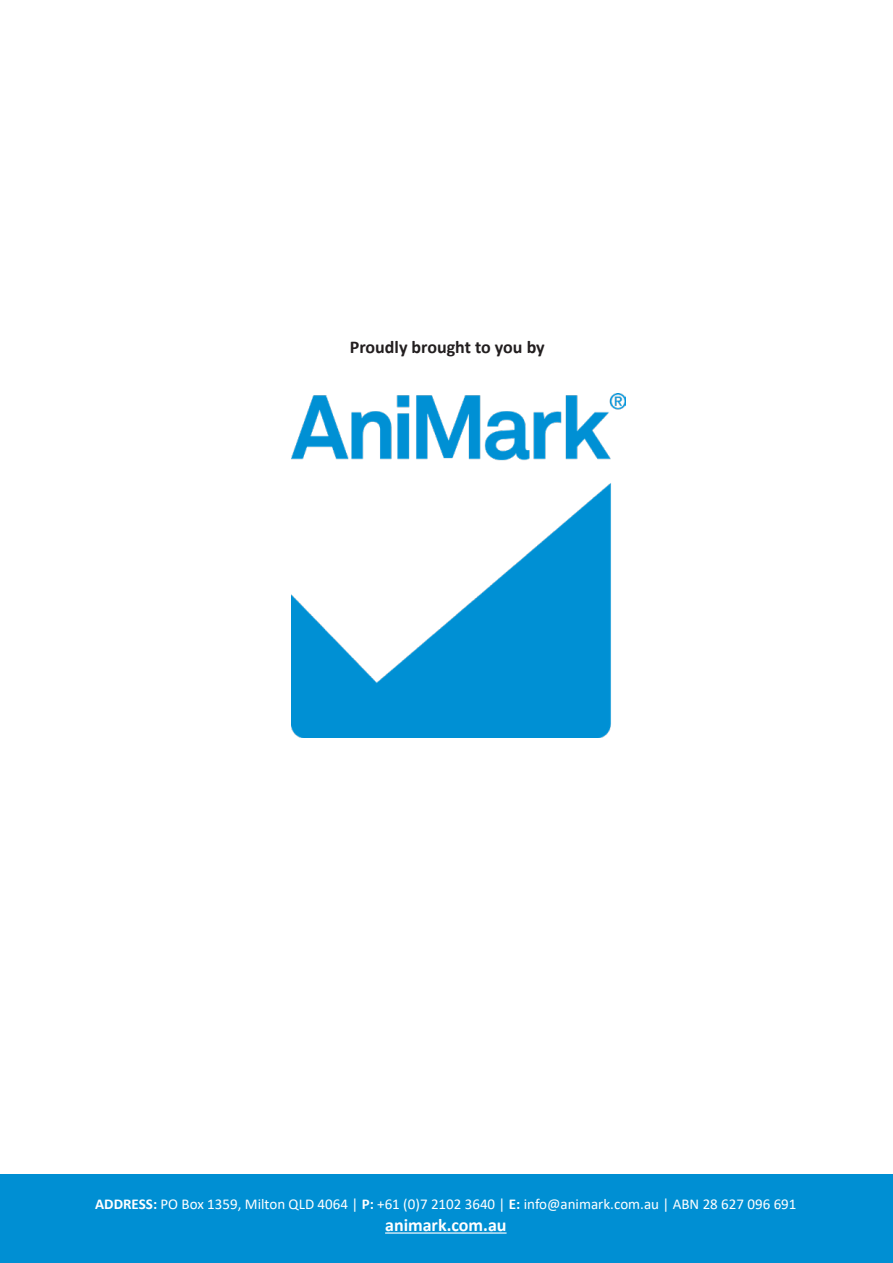
<style>
.page{position:relative;width:893px;height:1263px;background:#fff}
.page>*{position:absolute;margin:0;border:0;box-sizing:border-box;transform-origin:0 0}
.t1{font:700 18px "Calibri";color:#221e1f}
.t2{font:700 18px "Calibri";color:#fff}
.t3{font:15px "Calibri";color:#fff}
.s1{font-weight:700}
</style>
<div class="page">
<div style="left:0;top:1175px;width:893px;height:88px;background:#008fd3"></div>
<hr style="left:385px;top:1232px;width:122px;height:1px;background:#fff">
<img style="left:292px;top:393px;width:333px;height:344px">
<p class="t1" style="left:350px;top:334px;width:196px">Proudly brought to you by</p>
<p class="t3" style="left:95px;top:1199px;width:703px"><span class="s1">ADDRESS:</span> PO Box 1359, Milton QLD 4064 | <span class="s1">P:</span> +61 (0)7 2102 3640 | <span class="s1">E:</span> info@animark.com.au | ABN 28 627 096 691</p>
<p class="t2" style="left:385px;top:1214px;width:123px">animark.com.au</p>
</div>
